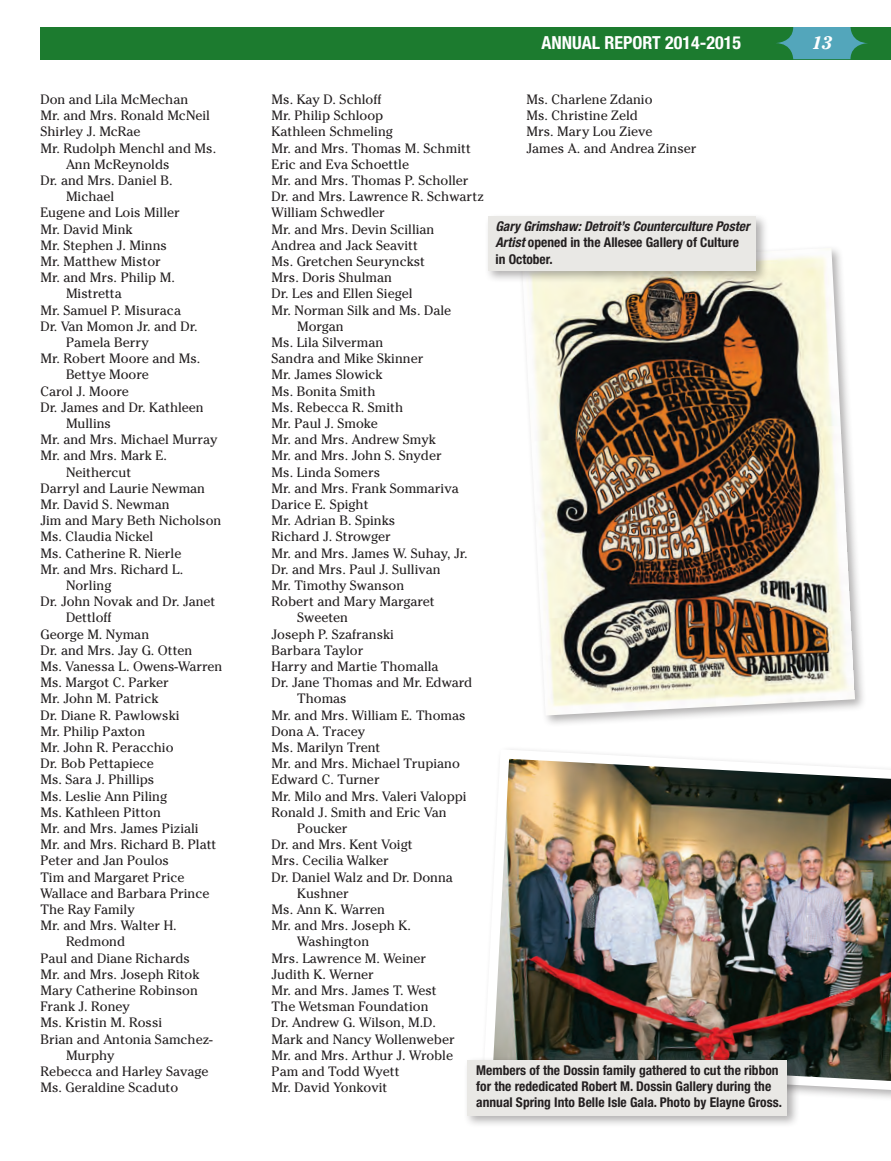
<style>
.page{position:relative;width:891px;height:1161px;background:#fff}
.page>*{position:absolute;margin:0;border:0;box-sizing:border-box;transform-origin:0 0}
.t1{font:700 condensed 18px "Helvetica Neue LT Std";color:#fff}
.t2{font:italic 700 18px "Cheltenham Std";color:#fff}
.t3{font:13.5px/16.2px "Cheltenham Std";color:#231f20}
.t4{font:700 condensed 13.5px/16.2px "Helvetica Neue LT Std";color:#231f20}
.t5{font:italic 700 condensed 13.5px/16.2px "Helvetica Neue LT Std";color:#231f20}
.s1{font-style:normal}
</style>
<div class="page">
<div style="left:40px;top:27px;width:851px;height:32px;background:#1c7b2f"></div>
<svg style="left:776px;top:27px;width:92px;height:32px"></svg>
<div style="left:519px;top:244px;width:348px;height:484px;background:#231f20;opacity:.35"></div>
<img style="left:522px;top:248px;width:333px;height:468px">
<img style="left:493px;top:749px;width:398px;height:349px">
<div style="left:484px;top:213px;width:285px;height:71px;background:#231f20;opacity:.35"></div>
<div style="left:488px;top:217px;width:268px;height:54px;background:#e9e8e5"></div>
<div style="left:463px;top:1056px;width:337px;height:72px;background:#231f20;opacity:.35"></div>
<div style="left:467px;top:1060px;width:320px;height:56px;background:#e9e8e5"></div>
<p class="t3" style="left:40px;top:91px;width:149px">Don and Lila McMechan</p>
<p class="t3" style="left:40px;top:108px;width:171px">Mr. and Mrs. Ronald McNeil</p>
<p class="t3" style="left:40px;top:124px;width:102px">Shirley J. McRae</p>
<p class="t3" style="left:66px;top:140px;width:152px;text-indent:-26px">Mr. Rudolph Menchl and Ms.<br>Ann McReynolds</p>
<p class="t3" style="left:66px;top:172px;width:108px;text-indent:-26px">Dr. and Mrs. Daniel B.<br>Michael</p>
<p class="t3" style="left:40px;top:205px;width:141px">Eugene and Lois Miller</p>
<p class="t3" style="left:40px;top:221px;width:94px">Mr. David Mink</p>
<p class="t3" style="left:40px;top:237px;width:128px">Mr. Stephen J. Minns</p>
<p class="t3" style="left:40px;top:253px;width:122px">Mr. Matthew Mistor</p>
<p class="t3" style="left:66px;top:270px;width:110px;text-indent:-26px">Mr. and Mrs. Philip M.<br>Mistretta</p>
<p class="t3" style="left:40px;top:302px;width:142px">Mr. Samuel P. Misuraca</p>
<p class="t3" style="left:66px;top:318px;width:133px;text-indent:-26px">Dr. Van Momon Jr. and Dr.<br>Pamela Berry</p>
<p class="t3" style="left:66px;top:351px;width:136px;text-indent:-26px">Mr. Robert Moore and Ms.<br>Bettye Moore</p>
<p class="t3" style="left:40px;top:383px;width:90px">Carol J. Moore</p>
<p class="t3" style="left:66px;top:399px;width:139px;text-indent:-26px">Dr. James and Dr. Kathleen<br>Mullins</p>
<p class="t3" style="left:40px;top:432px;width:179px">Mr. and Mrs. Michael Murray</p>
<p class="t3" style="left:66px;top:448px;width:102px;text-indent:-26px">Mr. and Mrs. Mark E.<br>Neithercut</p>
<p class="t3" style="left:40px;top:480px;width:166px">Darryl and Laurie Newman</p>
<p class="t3" style="left:40px;top:496px;width:131px">Mr. David S. Newman</p>
<p class="t3" style="left:40px;top:513px;width:182px">Jim and Mary Beth Nicholson</p>
<p class="t3" style="left:40px;top:529px;width:114px">Ms. Claudia Nickel</p>
<p class="t3" style="left:40px;top:545px;width:142px">Ms. Catherine R. Nierle</p>
<p class="t3" style="left:66px;top:561px;width:119px;text-indent:-26px">Mr. and Mrs. Richard L.<br>Norling</p>
<p class="t3" style="left:66px;top:594px;width:151px;text-indent:-26px">Dr. John Novak and Dr. Janet<br>Dettloff</p>
<p class="t3" style="left:40px;top:626px;width:110px">George M. Nyman</p>
<p class="t3" style="left:40px;top:642px;width:153px">Dr. and Mrs. Jay G. Otten</p>
<p class="t3" style="left:40px;top:658px;width:183px">Ms. Vanessa L. Owens-Warren</p>
<p class="t3" style="left:40px;top:675px;width:130px">Ms. Margot C. Parker</p>
<p class="t3" style="left:40px;top:691px;width:119px">Mr. John M. Patrick</p>
<p class="t3" style="left:40px;top:707px;width:141px">Dr. Diane R. Pawlowski</p>
<p class="t3" style="left:40px;top:723px;width:106px">Mr. Philip Paxton</p>
<p class="t3" style="left:40px;top:739px;width:135px">Mr. John R. Peracchio</p>
<p class="t3" style="left:40px;top:756px;width:115px">Dr. Bob Pettapiece</p>
<p class="t3" style="left:40px;top:772px;width:115px">Ms. Sara J. Phillips</p>
<p class="t3" style="left:40px;top:788px;width:128px">Ms. Leslie Ann Piling</p>
<p class="t3" style="left:40px;top:804px;width:122px">Ms. Kathleen Pitton</p>
<p class="t3" style="left:40px;top:820px;width:160px">Mr. and Mrs. James Piziali</p>
<p class="t3" style="left:40px;top:837px;width:177px">Mr. and Mrs. Richard B. Platt</p>
<p class="t3" style="left:40px;top:853px;width:130px">Peter and Jan Poulos</p>
<p class="t3" style="left:40px;top:869px;width:146px">Tim and Margaret Price</p>
<p class="t3" style="left:40px;top:885px;width:170px">Wallace and Barbara Prince</p>
<p class="t3" style="left:40px;top:901px;width:96px">The Ray Family</p>
<p class="t3" style="left:66px;top:918px;width:112px;text-indent:-26px">Mr. and Mrs. Walter H.<br>Redmond</p>
<p class="t3" style="left:40px;top:950px;width:151px">Paul and Diane Richards</p>
<p class="t3" style="left:40px;top:966px;width:161px">Mr. and Mrs. Joseph Ritok</p>
<p class="t3" style="left:40px;top:982px;width:159px">Mary Catherine Robinson</p>
<p class="t3" style="left:40px;top:999px;width:91px">Frank J. Roney</p>
<p class="t3" style="left:40px;top:1015px;width:123px">Ms. Kristin M. Rossi</p>
<p class="t3" style="left:66px;top:1031px;width:148px;text-indent:-26px">Brian and Antonia Samchez-<br>Murphy</p>
<p class="t3" style="left:40px;top:1063px;width:169px">Rebecca and Harley Savage</p>
<p class="t3" style="left:40px;top:1080px;width:139px">Ms. Geraldine Scaduto</p>
<h1 class="t1" style="left:542px;top:32px;width:201px">ANNUAL REPORT 2014-2015</h1>
<h1 class="t2" style="left:812px;top:32px;width:22px">13</h1>
<p class="t3" style="left:526px;top:91px;width:128px">Ms. Charlene Zdanio</p>
<p class="t3" style="left:526px;top:108px;width:113px">Ms. Christine Zeld</p>
<p class="t3" style="left:526px;top:124px;width:128px">Mrs. Mary Lou Zieve</p>
<p class="t3" style="left:526px;top:140px;width:172px">James A. and Andrea Zinser</p>
<p class="t3" style="left:272px;top:91px;width:111px">Ms. Kay D. Schloff</p>
<p class="t3" style="left:272px;top:108px;width:113px">Mr. Philip Schloop</p>
<p class="t3" style="left:272px;top:124px;width:123px">Kathleen Schmeling</p>
<p class="t3" style="left:272px;top:140px;width:201px">Mr. and Mrs. Thomas M. Schmitt</p>
<p class="t3" style="left:272px;top:156px;width:139px">Eric and Eva Schoettle</p>
<p class="t3" style="left:272px;top:172px;width:198px">Mr. and Mrs. Thomas P. Scholler</p>
<p class="t3" style="left:272px;top:189px;width:214px">Dr. and Mrs. Lawrence R. Schwartz</p>
<p class="t3" style="left:272px;top:205px;width:115px">William Schwedler</p>
<p class="t3" style="left:272px;top:221px;width:164px">Mr. and Mrs. Devin Scillian</p>
<p class="t3" style="left:272px;top:237px;width:148px">Andrea and Jack Seavitt</p>
<p class="t3" style="left:272px;top:253px;width:155px">Ms. Gretchen Seurynckst</p>
<p class="t3" style="left:272px;top:270px;width:122px">Mrs. Doris Shulman</p>
<p class="t3" style="left:272px;top:286px;width:142px">Dr. Les and Ellen Siegel</p>
<p class="t3" style="left:297px;top:302px;width:156px;text-indent:-26px">Mr. Norman Silk and Ms. Dale<br>Morgan</p>
<p class="t3" style="left:272px;top:334px;width:113px">Ms. Lila Silverman</p>
<p class="t3" style="left:272px;top:351px;width:153px">Sandra and Mike Skinner</p>
<p class="t3" style="left:272px;top:367px;width:112px">Mr. James Slowick</p>
<p class="t3" style="left:272px;top:383px;width:105px">Ms. Bonita Smith</p>
<p class="t3" style="left:272px;top:399px;width:133px">Ms. Rebecca R. Smith</p>
<p class="t3" style="left:272px;top:415px;width:108px">Mr. Paul J. Smoke</p>
<p class="t3" style="left:272px;top:432px;width:166px">Mr. and Mrs. Andrew Smyk</p>
<p class="t3" style="left:272px;top:448px;width:172px">Mr. and Mrs. John S. Snyder</p>
<p class="t3" style="left:272px;top:464px;width:110px">Ms. Linda Somers</p>
<p class="t3" style="left:272px;top:480px;width:189px">Mr. and Mrs. Frank Sommariva</p>
<p class="t3" style="left:272px;top:496px;width:98px">Darice E. Spight</p>
<p class="t3" style="left:272px;top:513px;width:125px">Mr. Adrian B. Spinks</p>
<p class="t3" style="left:272px;top:529px;width:121px">Richard J. Strowger</p>
<p class="t3" style="left:272px;top:545px;width:197px">Mr. and Mrs. James W. Suhay, Jr.</p>
<p class="t3" style="left:272px;top:561px;width:171px">Dr. and Mrs. Paul J. Sullivan</p>
<p class="t3" style="left:272px;top:577px;width:134px">Mr. Timothy Swanson</p>
<p class="t3" style="left:297px;top:594px;width:139px;text-indent:-26px">Robert and Mary Margaret<br>Sweeten</p>
<p class="t3" style="left:272px;top:626px;width:124px">Joseph P. Szafranski</p>
<p class="t3" style="left:272px;top:642px;width:93px">Barbara Taylor</p>
<p class="t3" style="left:272px;top:658px;width:169px">Harry and Martie Thomalla</p>
<p class="t3" style="left:297px;top:675px;width:177px;text-indent:-26px">Dr. Jane Thomas and Mr. Edward<br>Thomas</p>
<p class="t3" style="left:272px;top:707px;width:196px">Mr. and Mrs. William E. Thomas</p>
<p class="t3" style="left:272px;top:723px;width:95px">Dona A. Tracey</p>
<p class="t3" style="left:272px;top:739px;width:110px">Ms. Marilyn Trent</p>
<p class="t3" style="left:272px;top:756px;width:190px">Mr. and Mrs. Michael Trupiano</p>
<p class="t3" style="left:272px;top:772px;width:110px">Edward C. Turner</p>
<p class="t3" style="left:272px;top:788px;width:197px">Mr. Milo and Mrs. Valeri Valoppi</p>
<p class="t3" style="left:297px;top:804px;width:151px;text-indent:-26px">Ronald J. Smith and Eric Van<br>Poucker</p>
<p class="t3" style="left:272px;top:837px;width:142px">Dr. and Mrs. Kent Voigt</p>
<p class="t3" style="left:272px;top:853px;width:119px">Mrs. Cecilia Walker</p>
<p class="t3" style="left:297px;top:869px;width:157px;text-indent:-26px">Dr. Daniel Walz and Dr. Donna<br>Kushner</p>
<p class="t3" style="left:272px;top:901px;width:115px">Ms. Ann K. Warren</p>
<p class="t3" style="left:297px;top:918px;width:115px;text-indent:-26px">Mr. and Mrs. Joseph K.<br>Washington</p>
<p class="t3" style="left:272px;top:950px;width:156px">Mrs. Lawrence M. Weiner</p>
<p class="t3" style="left:272px;top:966px;width:104px">Judith K. Werner</p>
<p class="t3" style="left:272px;top:982px;width:167px">Mr. and Mrs. James T. West</p>
<p class="t3" style="left:272px;top:999px;width:158px">The Wetsman Foundation</p>
<p class="t3" style="left:272px;top:1015px;width:166px">Dr. Andrew G. Wilson, M.D.</p>
<p class="t3" style="left:272px;top:1031px;width:185px">Mark and Nancy Wollenweber</p>
<p class="t3" style="left:272px;top:1047px;width:183px">Mr. and Mrs. Arthur J. Wroble</p>
<p class="t3" style="left:272px;top:1063px;width:129px">Pam and Todd Wyett</p>
<p class="t3" style="left:272px;top:1080px;width:117px">Mr. David Yonkovit</p>
<p class="t5" style="left:495px;top:219px;width:256px">Gary Grimshaw: Detroit’s Counterculture Poster<br>Artist <span class="s1">opened in the Allesee Gallery of Culture in October.</span></p>
<p class="t4" style="left:476px;top:1062px;width:307px">Members of the Dossin family gathered to cut the ribbon for the rededicated Robert M. Dossin Gallery during the annual Spring Into Belle Isle Gala. Photo by Elayne Gross.</p>
</div>
